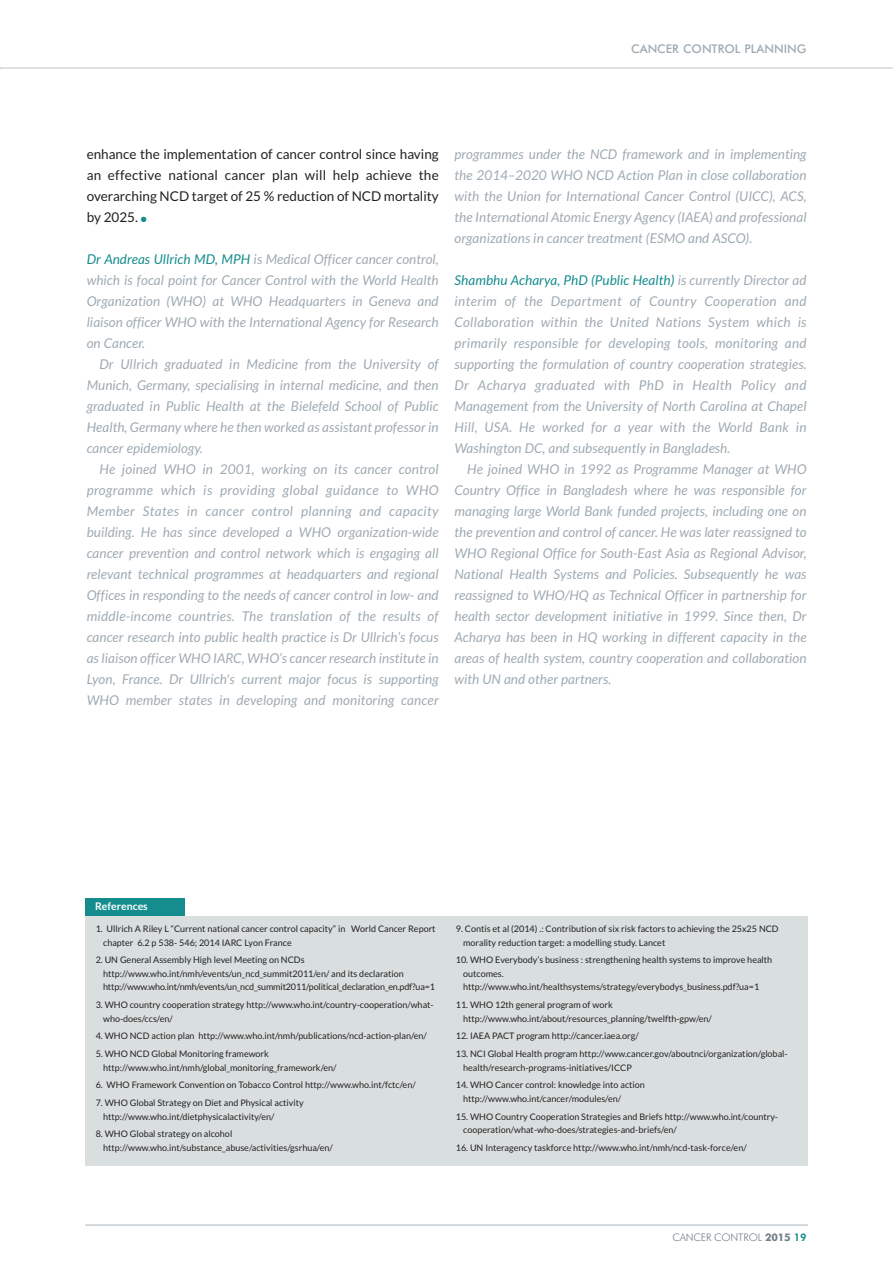
<style>
.page{position:relative;width:893px;height:1263px;background:#fff}
.page>*{position:absolute;margin:0;border:0;box-sizing:border-box;transform-origin:0 0}
.t1{font:italic 13.5px/21px "Lato";letter-spacing:.005em;color:#9faab2;text-align:justify}
.t2{font:13.5px/21px "Lato";color:#231f20;text-align:justify}
.t3{font:500 12px "Futura BT";color:#9faab2}
.t4{font:300 10.5px "Futura BT";letter-spacing:-.015em;color:#727f8a}
.t5{font:700 10.5px "Lato";color:#fff}
.t6{font:9px/13.5px "Lato";color:#231f20}
.s1{color:#158d8e}
.s2{font-weight:700}
.s3{font-weight:800;color:#158d8e}
</style>
<div class="page">
<hr style="left:0;top:67px;width:893px;height:2px;background:#d8d9d7">
<hr style="left:85px;top:1224px;width:723px;height:2px;background:#c6ced3">
<div style="left:85px;top:898px;width:99px;height:23px;background:#158d8e"></div>
<div style="left:85px;top:916px;width:723px;height:249px;background:#d9dfdf"></div>
<p class="t3" style="left:631px;top:44px;width:177px">CANCER CONTROL PLANNING</p>
<p class="t2" style="left:87px;top:144px;width:354px">enhance the implementation of cancer control since having an effective national cancer plan will help achieve the overarching NCD target of 25 % reduction of NCD mortality by 2025. <span class="s1">●</span></p>
<p class="t1" style="left:87px;top:249px;width:354px"><span class="s1">Dr Andreas Ullrich MD, MPH</span> is Medical Officer cancer control, which is focal point for Cancer Control with the World Health Organization (WHO) at WHO Headquarters in Geneva and liaison officer WHO with the International Agency for Research on Cancer.</p>
<p class="t1" style="left:87px;top:354px;width:354px;text-indent:13px">Dr Ullrich graduated in Medicine from the University of Munich, Germany, specialising in internal medicine, and then graduated in Public Health at the Bielefeld School of Public Health, Germany where he then worked as assistant professor in cancer epidemiology.</p>
<p class="t1" style="left:87px;top:459px;width:354px;text-indent:13px">He joined WHO in 2001, working on its cancer control programme which is providing global guidance to WHO Member States in cancer control planning and capacity building. He has since developed a WHO organization-wide cancer prevention and control network which is engaging all relevant technical programmes at headquarters and regional Offices in responding to the needs of cancer control in low- and middle-income countries. The translation of the results of cancer research into public health practice is Dr Ullrich’s focus as liaison officer WHO IARC, WHO’s cancer research institute in Lyon, France. Dr Ullrich's current major focus is supporting WHO member states in developing and monitoring cancer</p>
<p class="t1" style="left:454px;top:144px;width:354px">programmes under the NCD framework and in implementing the 2014–2020 WHO NCD Action Plan in close collaboration with the Union for International Cancer Control (UICC), ACS, the International Atomic Energy Agency (IAEA) and professional organizations in cancer treatment (ESMO and ASCO).</p>
<p class="t1" style="left:454px;top:270px;width:354px"><span class="s1">Shambhu Acharya, PhD (Public Health)</span> is currently Director ad interim of the Department of Country Cooperation and Collaboration within the United Nations System which is primarily responsible for developing tools, monitoring and supporting the formulation of country cooperation strategies.<br>Dr Acharya graduated with PhD in Health Policy and Management from the University of North Carolina at Chapel Hill, USA. He worked for a year with the World Bank in Washington DC, and subsequently in Bangladesh.</p>
<p class="t1" style="left:454px;top:459px;width:354px;text-indent:13px">He joined WHO in 1992 as Programme Manager at WHO Country Office in Bangladesh where he was responsible for managing large World Bank funded projects, including one on the prevention and control of cancer. He was later reassigned to WHO Regional Office for South-East Asia as Regional Advisor, National Health Systems and Policies. Subsequently he was reassigned to WHO/HQ as Technical Officer in partnership for health sector development initiative in 1999. Since then, Dr Acharya has been in HQ working in different capacity in the areas of health system, country cooperation and collaboration with UN and other partners.</p>
<p class="t5" style="left:95px;top:901px;width:54px">References</p>
<p class="t6" style="left:103px;top:922px;width:334px;text-indent:-7px">1. Ullrich A Riley L “Current national cancer control capacity” in World Cancer Report chapter 6.2 p 538- 546; 2014 IARC Lyon France</p>
<p class="t6" style="left:103px;top:953px;width:333px;text-indent:-7px">2. UN General Assembly High level Meeting on NCDs http://www.who.int/nmh/events/un_ncd_summit2011/en/ and its declaration http://www.who.int/nmh/events/un_ncd_summit2011/political_declaration_en.pdf?ua=1</p>
<p class="t6" style="left:103px;top:998px;width:332px;text-indent:-7px">3. WHO country cooperation strategy http://www.who.int/country-cooperation/what&shy;who-does/ccs/en/</p>
<p class="t6" style="left:96px;top:1029px;width:333px">4. WHO NCD action plan http://www.who.int/nmh/publications/ncd-action-plan/en/</p>
<p class="t6" style="left:103px;top:1047px;width:235px;text-indent:-7px">5. WHO NCD Global Monitoring framework http://www.who.int/nmh/global_monitoring_framework/en/</p>
<p class="t6" style="left:96px;top:1078px;width:322px">6. WHO Framework Convention on Tobacco Control http://www.who.int/fctc/en/</p>
<p class="t6" style="left:103px;top:1096px;width:202px;text-indent:-7px">7. WHO Global Strategy on Diet and Physical activity http://www.who.int/dietphysicalactivity/en/</p>
<p class="t6" style="left:103px;top:1127px;width:231px;text-indent:-7px">8. WHO Global strategy on alcohol http://www.who.int/substance_abuse/activities/gsrhua/en/</p>
<p class="t6" style="left:463px;top:922px;width:317px;text-indent:-7px">9. Contis et al (2014) .: Contribution of six risk factors to achieving the 25x25 NCD morality reduction target: a modelling study. Lancet</p>
<p class="t6" style="left:463px;top:953px;width:310px;text-indent:-7px">10. WHO Everybody’s business : strengthening health systems to improve health outcomes. http://www.who.int/healthsystems/strategy/everybodys_business.pdf?ua=1</p>
<p class="t6" style="left:463px;top:998px;width:250px;text-indent:-7px">11. WHO 12th general program of work http://www.who.int/about/resources_planning/twelfth-gpw/en/</p>
<p class="t6" style="left:456px;top:1029px;width:184px">12. IAEA PACT program http://cancer.iaea.org/</p>
<p class="t6" style="left:463px;top:1047px;width:326px;text-indent:-7px">13. NCI Global Health program http://www.cancer.gov/aboutnci/organization/global&shy;health/research-programs-initiatives/ICCP</p>
<p class="t6" style="left:463px;top:1078px;width:183px;text-indent:-7px">14. WHO Cancer control: knowledge into action http://www.who.int/cancer/modules/en/</p>
<p class="t6" style="left:463px;top:1110px;width:316px;text-indent:-7px">15. WHO Country Cooperation Strategies and Briefs http://www.who.int/country&shy;cooperation/what-who-does/strategies-and-briefs/en/</p>
<p class="t6" style="left:456px;top:1141px;width:292px">16. UN Interagency taskforce http://www.who.int/nmh/ncd-task-force/en/</p>
<p class="t4" style="left:672px;top:1232px;width:135px">CANCER CONTROL <span class="s2">2015</span> <span class="s3">19</span></p>
</div>
